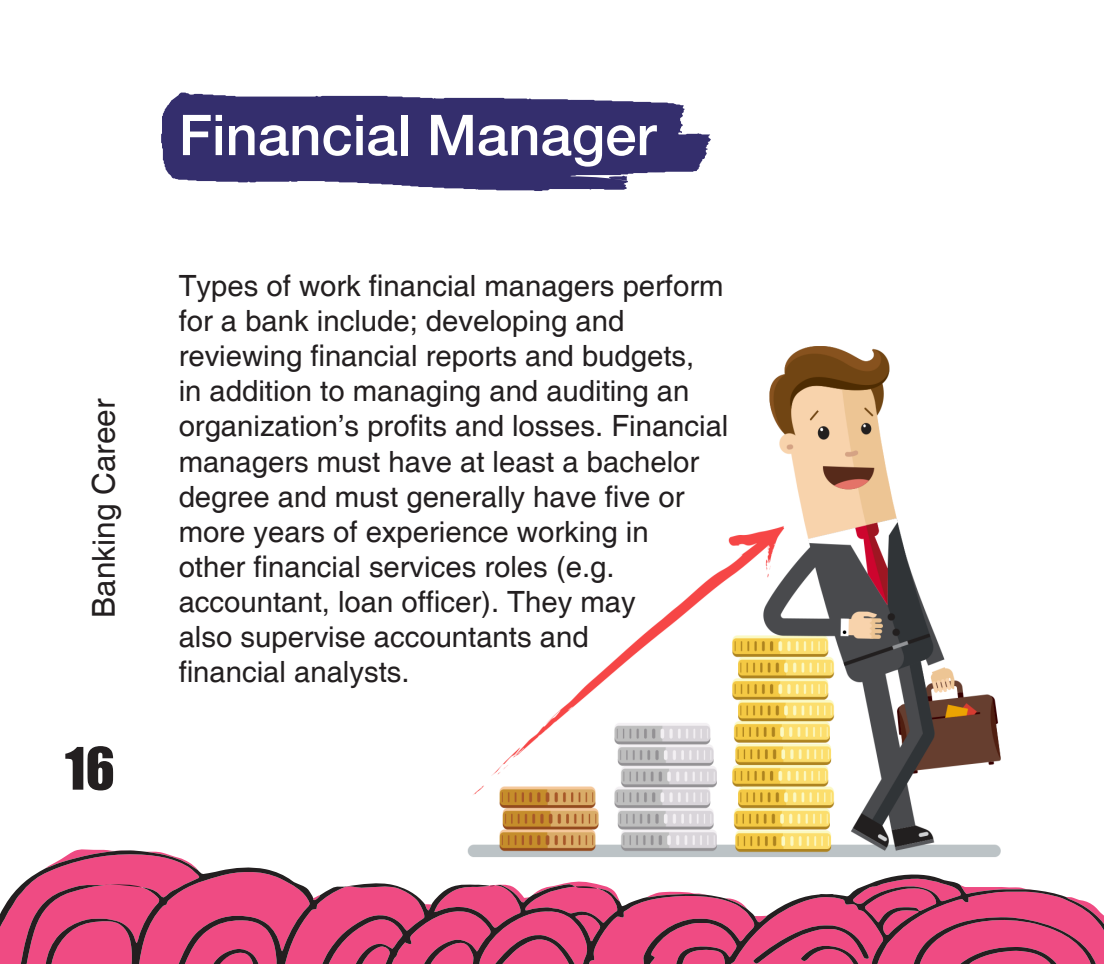
<style>
.page{position:relative;width:1104px;height:964px;background:#fff}
.page>*{position:absolute;margin:0;border:0;box-sizing:border-box;transform-origin:0 0}
.Big_Title_EN{font:500 56.25px "Helvetica Neue LT Std";color:#fff}
.t1{font:54px "Impact";color:#231f20}
.t2{font:31.5px "Helvetica";color:#231f20}
.Body_EN{font:29.25px/35.1px "Helvetica";color:#231f20}
</style>
<div class="page">
<img style="left:469px;top:346px;width:532px;height:501px">
<svg style="left:161px;top:92px;width:550px;height:99px;fill:#342e6d"></svg>
<svg style="left:0;top:847px;width:1103px;height:116px"></svg>
<p class="t2" style="left:86px;top:617px;width:220px;rotate:-90deg">Banking Career</p>
<h2 class="t1" style="left:65px;top:726px;width:51px">16</h2>
<p class="Big_Title_EN" style="left:179px;top:101px;width:479px">Financial Manager</p>
<p class="Body_EN" style="left:179px;top:269px;width:551px">Types of work financial managers perform for a bank include; developing and reviewing financial reports and budgets,<br>in addition to managing and auditing an organization’s profits and losses. Financial managers must have at least a bachelor degree and must generally have five or more years of experience working in<br>other financial services roles (e.g. accountant, loan officer). They may<br>also supervise accountants and<br>financial analysts.</p>
</div>
